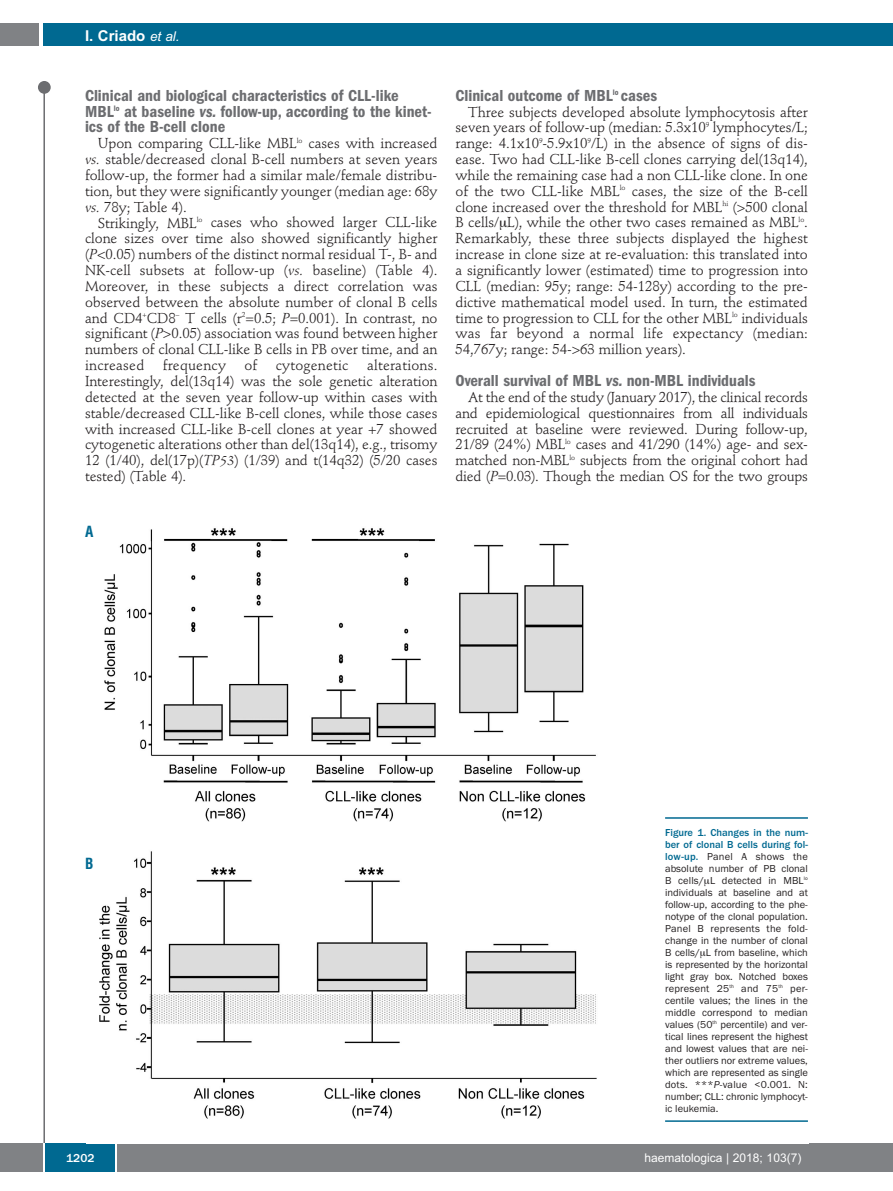
<style>
.page{position:relative;width:893px;height:1191px;background:#fff}
.page>*{position:absolute;margin:0;border:0;box-sizing:border-box;transform-origin:0 0}
.t1{font:600 condensed 16.5px/15.9px "Franklin Gothic";color:#6c6d70}
.t2{font:700 15px "Arial";color:#fff}
.t3{font:700 condensed 15px "Helvetica";color:#006991}
.t4{font:14.25px/15.9px "Stempel Schneidler";letter-spacing:-.005em;color:#231f20;text-align:justify}
.t5{font:14.25px "Stempel Schneidler";letter-spacing:.015em;color:#231f20}
.t6{font:12px "Arial";color:#fff}
.t7{font:500 12px "Franklin Gothic";color:#fff}
.t8{font:10.5px/12px "Franklin Gothic";color:#231f20;text-align:justify}
.s1{font-weight:400;font-style:italic;font-size:13.5px}
.s2{font-style:italic}
.s3{font-weight:500;color:#006991}
</style>
<div class="page">
<div style="left:38px;top:81px;width:13px;height:13px;background:#6c6d70;border-radius:50%"></div>
<hr style="left:43px;top:84px;width:2px;height:1061px;background:#6c6d70">
<div style="left:43px;top:23px;width:850px;height:22px;background:#006991"></div>
<div style="left:0;top:23px;width:39px;height:22px;background:#808285"></div>
<div style="left:0;top:1143px;width:893px;height:28px;background:#808285"></div>
<div style="left:45px;top:1143px;width:71px;height:28px;background:#006991"></div>
<hr style="left:43px;top:1143px;width:2px;height:28px;background:#fff">
<svg style="left:116px;top:1143px;width:1px;height:28px"></svg>
<img style="left:99px;top:528px;width:498px;height:591px">
<hr style="left:665px;top:817px;width:143px;height:1px;background:#006991">
<hr style="left:665px;top:1120px;width:143px;height:1px;background:#006991">
<p class="t2" style="left:85px;top:27px;width:96px">I. Criado <span class="s1">et al.</span></p>
<p class="t1" style="left:85px;top:89px;width:348px">Clinical and biological characteristics of CLL-like<br>MBL<sup>lo</sup> at baseline <span class="s2">vs.</span> follow-up, according to the kinet&shy;ics of the B-cell clone</p>
<p class="t4" style="left:85px;top:137px;width:354px;text-indent:13px">Upon comparing CLL-like MBL<sup>lo</sup> cases with increased <span class="s2">vs.</span> stable/decreased clonal B-cell numbers at seven years follow-up, the former had a similar male/female distribu&shy;tion, but they were significantly younger (median age: 68y <span class="s2">vs.</span> 78y; Table 4).</p>
<p class="t4" style="left:85px;top:216px;width:354px;text-indent:13px">Strikingly, MBL<sup>lo</sup> cases who showed larger CLL-like clone sizes over time also showed significantly higher (<span class="s2">P</span>&lt;0.05) numbers of the distinct normal residual T-, B- and NK-cell subsets at follow-up (<span class="s2">vs.</span> baseline) (Table 4).<br>Moreover, in these subjects a direct correlation was observed between the absolute number of clonal B cells and CD4<sup>+</sup>CD8<sup>–</sup> T cells (r<sup>2</sup>=0.5; <span class="s2">P</span>=0.001). In contrast, no significant (<span class="s2">P</span>&gt;0.05) association was found between higher numbers of clonal CLL-like B cells in PB over time, and an increased</p>
<p class="t4" style="left:85px;top:359px;width:354px;text-indent:282px">alterations.<br>Interestingly, del(13q14) was the sole genetic alteration detected at the seven year follow-up within cases with stable/decreased CLL-like B-cell clones, while those cases with increased CLL-like B-cell clones at year +7 showed cytogenetic alterations other than del(13q14), e.g., trisomy 12 (1/40), del(17p)(<span class="s2">TP53</span>) (1/39) and t(14q32) (5/20 cases tested) (Table 4).</p>
<p class="t5" style="left:163px;top:359px;width:65px">frequency</p>
<p class="t4" style="left:244px;top:359px;width:14px">of</p>
<p class="t5" style="left:276px;top:359px;width:74px">cytogenetic</p>
<p class="t3" style="left:85px;top:523px;width:10px">A</p>
<p class="t1" style="left:455px;top:89px;width:203px">Clinical outcome of MBL<sup>lo</sup> cases</p>
<p class="t4" style="left:455px;top:105px;width:354px;text-indent:13px">Three subjects developed absolute lymphocytosis after seven years of follow-up (median: 5.3x10<sup>9</sup> lymphocytes/L; range: 4.1x10<sup>9</sup>-5.9x10<sup>9</sup>/L) in the absence of signs of dis&shy;ease. Two had CLL-like B-cell clones carrying del(13q14), while the remaining case had a non CLL-like clone. In one of the two CLL-like MBL<sup>lo</sup> cases, the size of the B-cell clone increased over the threshold for MBL<sup>hi</sup> (&gt;500 clonal B cells/ L), while the other two cases remained as MBL<sup>lo</sup>.<br>Remarkably, these three subjects displayed the highest increase in clone size at re-evaluation: this translated into a significantly lower (estimated) time to progression into CLL (median: 95y; range: 54-128y) according to the pre&shy;dictive mathematical model used. In turn, the estimated time to progression to CLL for the other MBL<sup>lo</sup> individuals was far beyond a normal life expectancy (median:<br>54,767y; range: 54-&gt;63 million years).</p>
<p class="t1" style="left:455px;top:374px;width:302px">Overall survival of MBL <span class="s2">vs.</span> non-MBL individuals</p>
<p class="t4" style="left:455px;top:390px;width:354px;text-indent:13px">At the end of the study (January 2017), the clinical records and epidemiological questionnaires from all individuals recruited at baseline were reviewed. During follow-up, 21/89 (24%) MBL<sup>lo</sup> cases and 41/290 (14%) age- and sex&shy;matched non-MBL<sup>lo</sup> subjects from the original cohort had died (<span class="s2">P</span>=0.03). Though the median OS for the two groups</p>
<p class="t3" style="left:85px;top:855px;width:10px">B</p>
<p class="t8" style="left:665px;top:826px;width:144px"><span class="s3">Figure 1. Changes in the num&shy;ber of clonal B cells during fol&shy;low-up.</span> Panel A shows the absolute number of PB clonal B cells/ L detected in MBL<sup>lo </sup>individuals at baseline and at follow-up, according to the phe&shy;notype of the clonal population.<br>Panel B represents the fold&shy;change in the number of clonal B cells/ L from baseline, which is represented by the horizontal light gray box. Notched boxes represent 25<sup>th</sup> and 75<sup>th</sup> per&shy;centile values; the lines in the middle correspond to median values (50<sup>th</sup> percentile) and ver&shy;tical lines represent the highest and lowest values that are nei&shy;ther outliers nor extreme values, which are represented as single dots. ***<span class="s2">P</span>-value &lt;0.001. N: number; CLL: chronic lymphocyt&shy;ic leukemia.</p>
<p class="t7" style="left:66px;top:1150px;width:30px">1202</p>
<p class="t6" style="left:644px;top:1150px;width:158px">haematologica | 2018; 103(7)</p>
</div>
